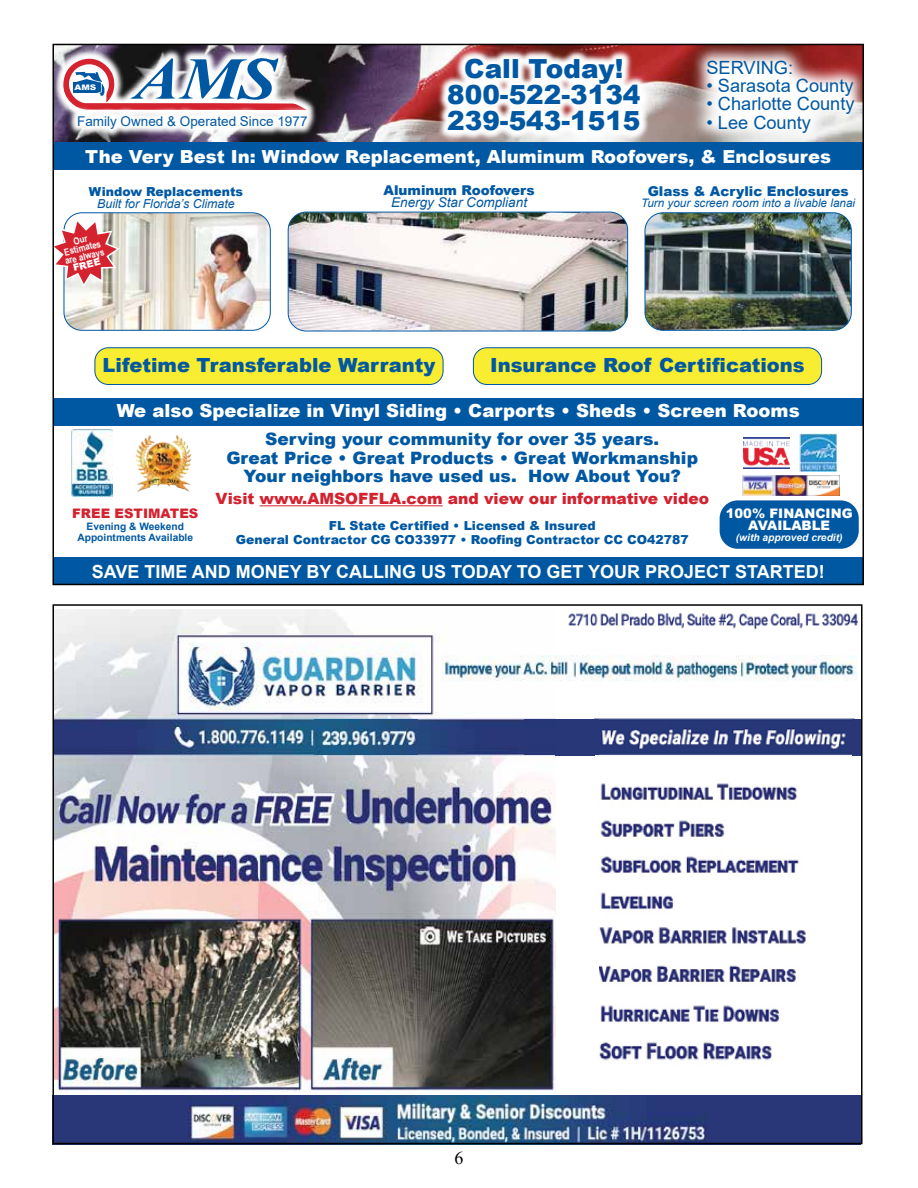
<style>
.page{position:relative;width:918px;height:1188px;background:#fff}
.page>*{position:absolute;margin:0;border:0;box-sizing:border-box;transform-origin:0 0}
.t1{font:900 26.4px/26.4px "Arial";color:#0058a3;text-align:center}
.t2{font:900 19.5px "Arial";color:#0058a3}
.t3{font:18.15px "Arial";color:#0058a3}
.t4{font:900 18px "Arial";color:#fff}
.t5{font:700 18px "Arial";color:#fff}
.t6{font:18px "Times New Roman";color:#000}
.t7{font:900 17.1px/18.6px "Arial";color:#0058a3;text-align:center}
.t8{font:900 15.45px "Arial";color:#d4222f}
.t9{font:900 13.5px "Arial";color:#0058a3}
.t10{font:13.5px "Arial";color:#0058a3}
.t11{font:italic 13.5px "Arial";color:#0058a3}
.t12{font:900 13.2px/11.7px "Arial";color:#fff;text-align:center}
.t13{font:900 13.2px "Arial";color:#d4222f}
.t14{font:900 12.45px/14px "Arial";color:#0058a3;text-align:center}
.t15{font:italic 12.45px "Arial";color:#0058a3}
.t16{font:italic 11.7px "Arial";color:#0058a3}
.t17{font:700 10.2px/11.7px "Arial";color:#0058a3;text-align:center}
.t18{font:italic 700 10.2px "Arial";color:#fff}
.t19{font:700 9.6px/8.6px "Arial Narrow";color:#fff;text-align:center}
.t20{font:900 9.6px "Arial";color:#fff}
.t21{font:900 7.65px "Arial";color:#fff;scale:1.16 1}
</style>
<div class="page">
<img style="left:52px;top:604px;width:810px;height:540px">
<img style="left:55px;top:47px;width:631px;height:95px">
<img style="left:55px;top:47px;width:263px;height:76px">
<img style="left:57px;top:51px;width:257px;height:66px">
<svg style="left:63px;top:57px;width:244px;height:53px"></svg>
<img style="left:65px;top:104px;width:253px;height:36px">
<img style="left:71px;top:108px;width:243px;height:29px">
<img style="left:436px;top:47px;width:216px;height:95px">
<img style="left:441px;top:48px;width:206px;height:94px">
<img style="left:686px;top:47px;width:175px;height:95px">
<img style="left:700px;top:52px;width:161px;height:89px">
<div style="left:53px;top:142px;width:810px;height:27px;background:#0058a3"></div>
<img style="left:64px;top:213px;width:205px;height:117px">
<div style="left:64px;top:212px;width:207px;height:119px;border:1px solid #0058a3;border-radius:18px"></div>
<img style="left:288px;top:212px;width:340px;height:119px">
<div style="left:288px;top:212px;width:340px;height:119px;border:1px solid #0058a3;border-radius:18px"></div>
<img style="left:645px;top:213px;width:205px;height:117px">
<div style="left:645px;top:212px;width:207px;height:119px;border:1px solid #0058a3;border-radius:18px"></div>
<div style="left:53px;top:398px;width:810px;height:27px;background:#0058a3"></div>
<hr style="left:260px;top:505px;width:183px;height:1px;background:#d4222f">
<img style="left:743px;top:437px;width:47px;height:31px">
<img style="left:799px;top:434px;width:38px;height:38px">
<img style="left:743px;top:475px;width:65px;height:21px">
<img style="left:808px;top:475px;width:31px;height:21px">
<div style="left:720px;top:500px;width:139px;height:49px;background:#0058a3;border-radius:18px"></div>
<svg style="left:55px;top:216px;width:68px;height:74px"></svg>
<div style="left:53px;top:557px;width:810px;height:27px;background:#0058a3"></div>
<div style="left:95px;top:348px;width:348px;height:36px;background:#f9ed32;border-radius:14px"></div>
<div style="left:95px;top:347px;width:348px;height:38px;border:1px solid #0058a3;border-radius:14px"></div>
<div style="left:473px;top:348px;width:349px;height:36px;background:#f9ed32;border-radius:14px"></div>
<div style="left:473px;top:347px;width:349px;height:38px;border:1px solid #0058a3;border-radius:14px"></div>
<svg style="left:52px;top:380px;width:179px;height:170px"></svg>
<h1 class="t1" style="left:447px;top:54px;width:195px">Call Today!<br>800-522-3134<br>239-543-1515</h1>
<p class="t3" style="left:706px;top:55px;width:88px">SERVING:</p>
<p class="t3" style="left:706px;top:73px;width:149px">• Sarasota County</p>
<p class="t3" style="left:706px;top:92px;width:150px">• Charlotte County</p>
<p class="t3" style="left:706px;top:110px;width:106px">• Lee County</p>
<p class="t4" style="left:85px;top:143px;width:747px">The Very Best In: Window Replacement, Aluminum Roofovers, &amp; Enclosures</p>
<p class="t14" style="left:89px;top:184px;width:156px">Window Replacements</p>
<p class="t15" style="left:97px;top:195px;width:139px">Built for Florida’s Climate</p>
<p class="t21" style="left:74px;top:82px;width:20px">AMS</p>
<p class="t10" style="left:77px;top:112px;width:232px">Family Owned &amp; Operated Since 1977</p>
<p class="t9" style="left:384px;top:180px;width:153px">Aluminum Roofovers</p>
<p class="t11" style="left:391px;top:193px;width:137px">Energy Star Compliant</p>
<p class="t9" style="left:648px;top:182px;width:202px">Glass &amp; Acrylic Enclosures</p>
<p class="t16" style="left:641px;top:196px;width:216px">Turn your screen room into a livable lanai</p>
<p class="t19" style="left:60px;top:240px;width:42px;rotate:-14deg">Our<br>Estimates are always</p>
<p class="t20" style="left:72px;top:261px;width:29px;rotate:-14deg">FREE</p>
<p class="t2" style="left:103px;top:351px;width:334px">Lifetime Transferable Warranty</p>
<p class="t2" style="left:490px;top:351px;width:316px">Insurance Roof Certifications</p>
<p class="t4" style="left:117px;top:398px;width:684px">We also Specialize in Vinyl Siding • Carports • Sheds • Screen Rooms</p>
<p class="t7" style="left:226px;top:429px;width:473px">Serving your community for over 35 years.<br>Great Price • Great Products • Great Workmanship<br>Your neighbors have used us. How About You?</p>
<p class="t8" style="left:215px;top:487px;width:495px">Visit www.AMSOFFLA.com and view our informative video</p>
<p class="t14" style="left:236px;top:518px;width:454px">FL State Certified • Licensed &amp; Insured<br>General Contractor CG CO33977 • Roofing Contractor CC CO42787</p>
<p class="t12" style="left:726px;top:507px;width:128px">100% FINANCING<br>AVAILABLE</p>
<p class="t18" style="left:736px;top:531px;width:108px">(with approved credit)</p>
<p class="t13" style="left:72px;top:504px;width:128px">FREE ESTIMATES</p>
<p class="t17" style="left:77px;top:520px;width:117px">Evening &amp; Weekend<br>Appointments Available</p>
<p class="t5" style="left:92px;top:559px;width:735px">SAVE TIME AND MONEY BY CALLING US TODAY TO GET YOUR PROJECT STARTED!</p>
<p class="t6" style="left:454px;top:1145px;width:10px">6</p>
</div>
